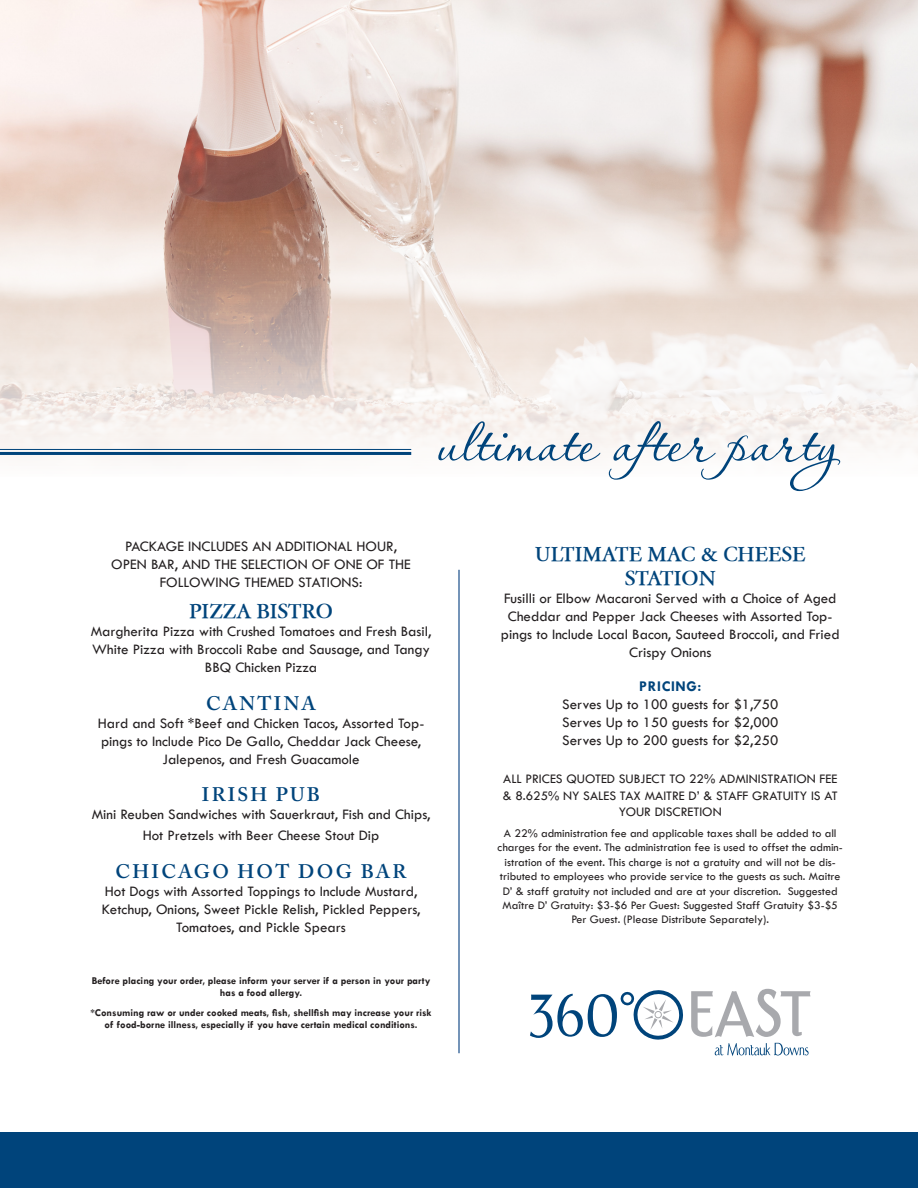
<style>
.page{position:relative;width:918px;height:1188px;background:#fff}
.page>*{position:absolute;margin:0;border:0;box-sizing:border-box;transform-origin:0 0}
.t1{font:57px "Passions Conflict ROB";color:#00447b}
.Heading_1{font:700 21px/24px "Garamond Classico";color:#00447b;text-align:center}
.Heading_1-2{font:600 19.5px "Adobe Caslon Pro";letter-spacing:.115em;color:#00447b}
.Food_Description_Head{font:15px/18px "Tw Cen";color:#231f20;text-align:center}
.price_pp{font:700 15px "Tw Cen";letter-spacing:.04em;color:#00447b}
.t2{font:13.5px/16.2px "Tw Cen";color:#231f20;text-align:center}
.t3{font:12px/14.4px "Tw Cen";color:#231f20;text-align:center}
.disclaimer{font:700 10.5px/12.6px "Tw Cen";color:#231f20;text-align:center}
</style>
<div class="page">
<img style="left:0;top:0;width:918px;height:458px">
<hr style="left:458px;top:570px;width:2px;height:483px;background:#4771a1">
<div style="left:0;top:1133px;width:918px;height:55px;background:#00447b"></div>
<svg style="left:530px;top:990px;width:153px;height:50px"></svg>
<svg style="left:691px;top:989px;width:120px;height:48px"></svg>
<svg style="left:715px;top:1043px;width:94px;height:13px"></svg>
<hr style="left:0;top:449px;width:411px;height:1px;background:#00447b">
<hr style="left:0;top:452px;width:411px;height:3px;background:#00447b">
<p class="t1" style="left:438px;top:408px;width:406px">ultimate after party</p>
<p class="Food_Description_Head" style="left:111px;top:538px;width:301px">PACKAGE INCLUDES AN ADDITIONAL HOUR,<br>OPEN BAR, AND THE SELECTION OF ONE OF THE<br>FOLLOWING THEMED STATIONS:</p>
<p class="Heading_1" style="left:189px;top:599px;width:145px">PIZZA BISTRO</p>
<p class="Food_Description_Head" style="left:91px;top:622px;width:342px">Margherita Pizza with Crushed Tomatoes and Fresh Basil,<br>White Pizza with Broccoli Rabe and Sausage, and Tangy<br>BBQ Chicken Pizza</p>
<p class="Heading_1-2" style="left:206px;top:692px;width:111px">CANTINA</p>
<p class="Food_Description_Head" style="left:98px;top:714px;width:328px">Hard and Soft *Beef and Chicken Tacos, Assorted Top&shy;pings to Include Pico De Gallo, Cheddar Jack Cheese,<br>Jalepenos, and Fresh Guacamole</p>
<p class="Heading_1-2" style="left:202px;top:783px;width:120px">IRISH PUB</p>
<p class="Food_Description_Head" style="left:92px;top:804px;width:340px;line-height:21px">Mini Reuben Sandwiches with Sauerkraut, Fish and Chips,<br>Hot Pretzels with Beer Cheese Stout Dip</p>
<p class="Heading_1-2" style="left:116px;top:860px;width:292px">CHICAGO HOT DOG BAR</p>
<p class="Food_Description_Head" style="left:102px;top:882px;width:320px">Hot Dogs with Assorted Toppings to Include Mustard,<br>Ketchup, Onions, Sweet Pickle Relish, Pickled Peppers,<br>Tomatoes, and Pickle Spears</p>
<p class="disclaimer" style="left:92px;top:974px;width:340px">Before placing your order, please inform your server if a person in your party has a food allergy.</p>
<p class="disclaimer" style="left:90px;top:1006px;width:343px">*Consuming raw or under cooked meats, fish, shellfish may increase your risk of food-borne illness, especially if you have certain medical conditions.</p>
<p class="Heading_1" style="left:535px;top:542px;width:272px">ULTIMATE MAC &amp; CHEESE<br>STATION</p>
<p class="Food_Description_Head" style="left:501px;top:589px;width:340px">Fusilli or Elbow Macaroni Served with a Choice of Aged Cheddar and Pepper Jack Cheeses with Assorted Top&shy;pings to Include Local Bacon, Sauteed Broccoli, and Fried Crispy Onions</p>
<p class="price_pp" style="left:639px;top:678px;width:63px">PRICING:</p>
<p class="Food_Description_Head" style="left:562px;top:695px;width:218px">Serves Up to 100 guests for $1,750</p>
<p class="Food_Description_Head" style="left:562px;top:713px;width:218px">Serves Up to 150 guests for $2,000</p>
<p class="Food_Description_Head" style="left:562px;top:731px;width:218px">Serves Up to 200 guests for $2,250</p>
<p class="t2" style="left:503px;top:771px;width:337px">ALL PRICES QUOTED SUBJECT TO 22% ADMINISTRATION FEE &amp; 8.625% NY SALES TAX MAITRE D’ &amp; STAFF GRATUITY IS AT<br>YOUR DISCRETION</p>
<p class="t3" style="left:498px;top:826px;width:347px">A 22% administration fee and applicable taxes shall be added to all charges for the event. The administration fee is used to offset the admin&shy;istration of the event. This charge is not a gratuity and will not be dis&shy;tributed to employees who provide service to the guests as such. Maitre D’ &amp; staff gratuity not included and are at your discretion. Suggested Maître D’ Gratuity: $3-$6 Per Guest: Suggested Staff Gratuity $3-$5<br>Per Guest. (Please Distribute Separately).</p>
</div>
